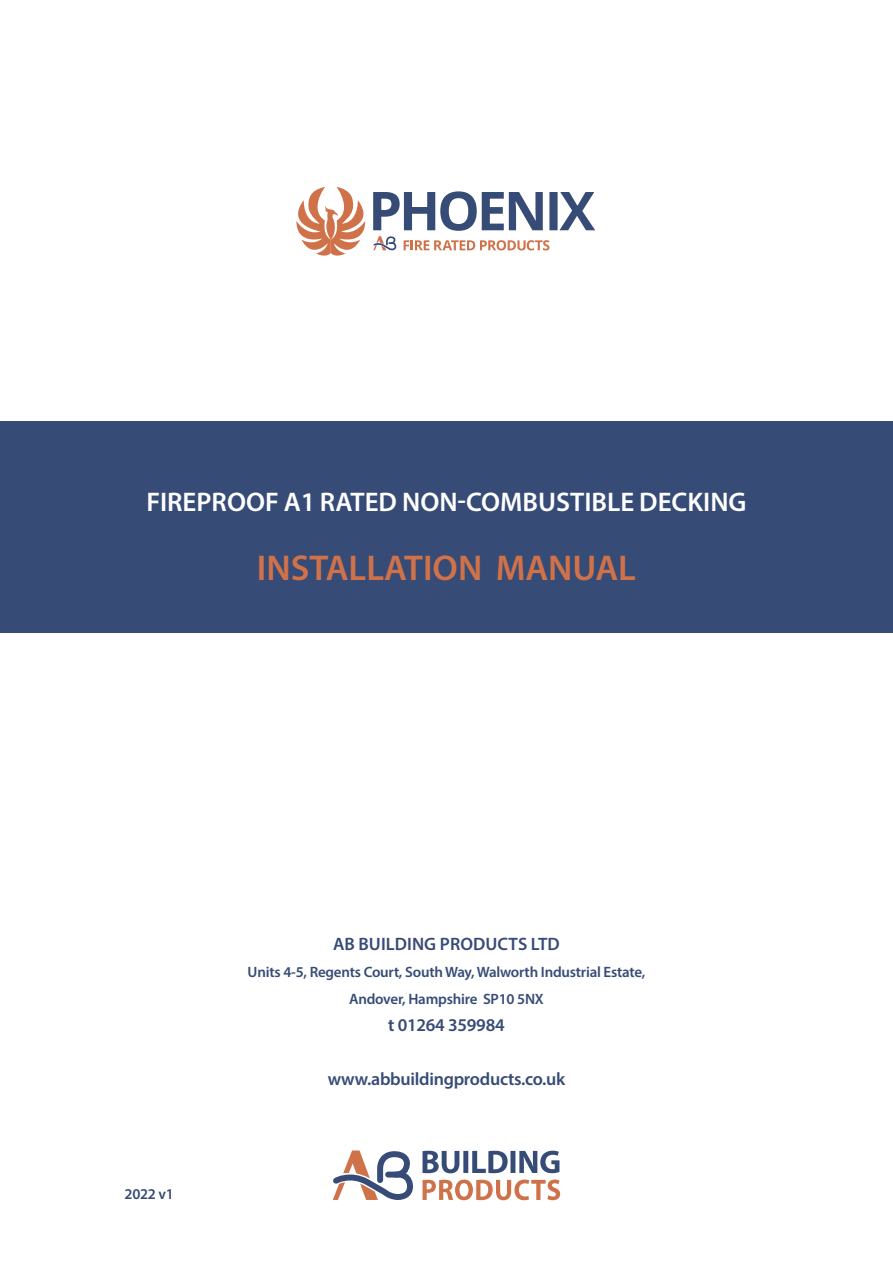
<style>
.page{position:relative;width:893px;height:1263px;background:#fff}
.page>*{position:absolute;margin:0;border:0;box-sizing:border-box;transform-origin:0 0}
.t1{font:600 36px "Myriad Pro";color:#d07249}
.t2{font:600 27px "Myriad Pro";color:#fff}
.t3{font:600 18px "Myriad Pro";letter-spacing:-.015em;color:#364b76}
.t4{font:600 18px "Myriad Pro";letter-spacing:.005em;color:#364b76}
.t5{font:600 15px/27px "Myriad Pro";letter-spacing:-.015em;color:#364b76;text-align:center}
</style>
<div class="page">
<svg style="left:333px;top:1150px;width:80px;height:50px"></svg>
<svg style="left:423px;top:1151px;width:136px;height:22px"></svg>
<svg style="left:423px;top:1179px;width:137px;height:21px"></svg>
<div style="left:0;top:421px;width:893px;height:211px;background:#364b76"></div>
<svg style="left:296px;top:187px;width:299px;height:69px"></svg>
<h2 class="t2" style="left:146px;top:485px;width:602px">FIREPROOF A1 RATED NON-COMBUSTIBLE DECKING</h2>
<h1 class="t1" style="left:257px;top:545px;width:381px">INSTALLATION MANUAL</h1>
<p class="t4" style="left:333px;top:932px;width:228px">AB BUILDING PRODUCTS LTD</p>
<p class="t5" style="left:248px;top:958px;width:399px">Units 4-5, Regents Court, South Way, Walworth Industrial Estate,<br>Andover, Hampshire SP10 5NX</p>
<p class="t3" style="left:388px;top:1013px;width:118px">t 01264 359984</p>
<p class="t5" style="left:125px;top:1180px;width:51px">2022 v1</p>
<p class="t3" style="left:328px;top:1067px;width:239px">www.abbuildingproducts.co.uk</p>
</div>
